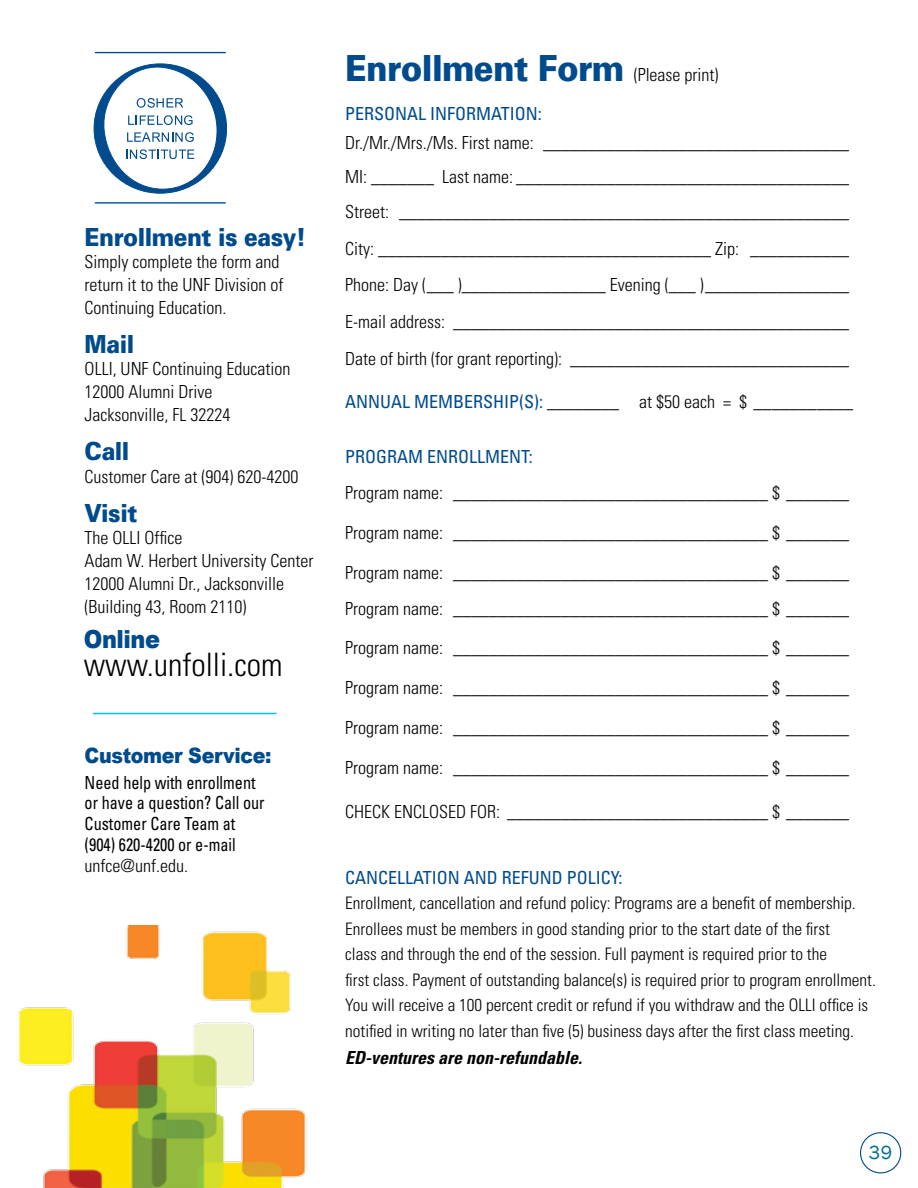
<style>
.page{position:relative;width:918px;height:1188px;background:#fff}
.page>*{position:absolute;margin:0;border:0;box-sizing:border-box;transform-origin:0 0}
.t1{font:900 36px "Univers";letter-spacing:-.02em;color:#004b8d;scale:.9 1}
.t2{font:300 condensed 32.25px "Univers";color:#000}
.t3{font:900 24.9px "Univers";letter-spacing:-.02em;color:#004b8d;scale:.9 1}
.t4{font:900 24.9px "Arial";letter-spacing:-.02em;color:#004b8d;scale:.9 1}
.t5{font:900 21.15px "Arial";letter-spacing:-.02em;color:#004b8d;scale:.9 1}
.t6{font:19.5px "Franklin Gothic";color:#006f94}
.t7{font:300 condensed 18px/22.6px "Univers";color:#000}
.t8{font:condensed 18px/20.7px "Univers";color:#000;scale:.9 1}
.t9{font:condensed 18px "Univers LT Std";color:#004b8d}
.t10{font:italic 700 condensed 18px "Univers";color:#000}
.t11{font:300 condensed 17.25px/25.5px "Univers";color:#000}
.s1{font-weight:300;font-stretch:condensed;font-size:18px;color:#000}
.s2{font-family:"Univers LT Std";font-weight:400;color:#004b8d}
</style>
<div class="page">
<div style="left:860px;top:1132px;width:41px;height:41px;border:1px solid #004b8d;border-radius:50%"></div>
<hr style="left:95px;top:52px;width:131px;height:1px;background:#004b8d">
<hr style="left:95px;top:202px;width:131px;height:2px;background:#004b8d">
<svg style="left:94px;top:63px;width:133px;height:131px"></svg>
<img style="left:18px;top:925px;width:288px;height:263px">
<hr style="left:93px;top:713px;width:183px;height:1px;background:#00c0f3">
<h3 class="t3" style="left:85px;top:221px;width:248px">Enrollment is easy!</h3>
<p class="t7" style="left:85px;top:250px;width:200px">Simply complete the form and return it to the UNF Division of<br>Continuing Education.</p>
<h3 class="t3" style="left:85px;top:328px;width:57px">Mail</h3>
<p class="t7" style="left:85px;top:358px;width:207px">OLLI, UNF Continuing Education<br>12000 Alumni Drive<br>Jacksonville, FL 32224</p>
<h3 class="t3" style="left:85px;top:436px;width:51px">Call</h3>
<p class="t7" style="left:85px;top:465px;width:215px">Customer Care at (904) 620-4200</p>
<h3 class="t3" style="left:85px;top:497px;width:60px">Visit</h3>
<p class="t7" style="left:85px;top:527px;width:230px">The OLLI Office<br>Adam W. Herbert University Center<br>12000 Alumni Dr., Jacksonville (Building 43, Room 2110)</p>
<h3 class="t4" style="left:84px;top:621px;width:86px">Online</h3>
<h2 class="t2" style="left:84px;top:646px;width:201px">www.unfolli.com</h2>
<p class="t5" style="left:85px;top:740px;width:209px">Customer Service:</p>
<p class="t8" style="left:85px;top:771px;width:201px">Need help with enrollment or have a question? Call our<br>Customer Care Team at (904) 620-4200 or e-mail</p>
<p class="t7" style="left:85px;top:854px;width:105px">unfce@unf.edu.</p>
<h1 class="t1" style="left:345px;top:46px;width:416px">Enrollment Form <span class="s1">(Please print)</span></h1>
<p class="t9" style="left:345px;top:102px;width:198px">PERSONAL INFORMATION:</p>
<p class="t7" style="left:345px;top:125px;width:506px;line-height:34.5px;text-align:justify">Dr./Mr./Mrs./Ms. First name: __________________________________ MI: _______ Last name: _____________________________________ Street: __________________________________________________</p>
<p class="t7" style="left:345px;top:230px;width:506px;line-height:36.8px;text-align:justify">City: _____________________________________ Zip: ___________ Phone: Day (___ )________________ Evening (___ )________________ E-mail address: ____________________________________________ Date of birth (for grant reporting): _______________________________</p>
<p class="t7" style="left:345px;top:390px;width:509px"><span class="s2">ANNUAL MEMBERSHIP(S):</span> ________ at $50 each = $ ___________</p>
<p class="t9" style="left:345px;top:445px;width:189px">PROGRAM ENROLLMENT:</p>
<p class="t7" style="left:345px;top:481px;width:506px">Program name: ___________________________________ $ _______</p>
<p class="t7" style="left:345px;top:521px;width:506px">Program name: ___________________________________ $ _______</p>
<p class="t7" style="left:345px;top:554px;width:506px;line-height:36px">Program name: ___________________________________ $ _______<br>Program name: ___________________________________ $ _______</p>
<p class="t7" style="left:345px;top:636px;width:506px">Program name: ___________________________________ $ _______</p>
<p class="t7" style="left:345px;top:676px;width:506px">Program name: ___________________________________ $ _______</p>
<p class="t7" style="left:345px;top:716px;width:506px">Program name: ___________________________________ $ _______</p>
<p class="t7" style="left:345px;top:756px;width:506px">Program name: ___________________________________ $ _______</p>
<p class="t7" style="left:345px;top:800px;width:506px">CHECK ENCLOSED FOR: _____________________________ $ _______</p>
<p class="t9" style="left:345px;top:866px;width:279px">CANCELLATION AND REFUND POLICY:</p>
<p class="t11" style="left:345px;top:890px;width:532px">Enrollment, cancellation and refund policy: Programs are a benefit of membership.<br>Enrollees must be members in good standing prior to the start date of the first<br>class and through the end of the session. Full payment is required prior to the<br>first class. Payment of outstanding balance(s) is required prior to program enrollment.<br>You will receive a 100 percent credit or refund if you withdraw and the OLLI office is notified in writing no later than five (5) business days after the first class meeting.</p>
<p class="t10" style="left:345px;top:1046px;width:238px">ED-ventures are non-refundable.</p>
<p class="t6" style="left:869px;top:1140px;width:25px">39</p>
</div>
